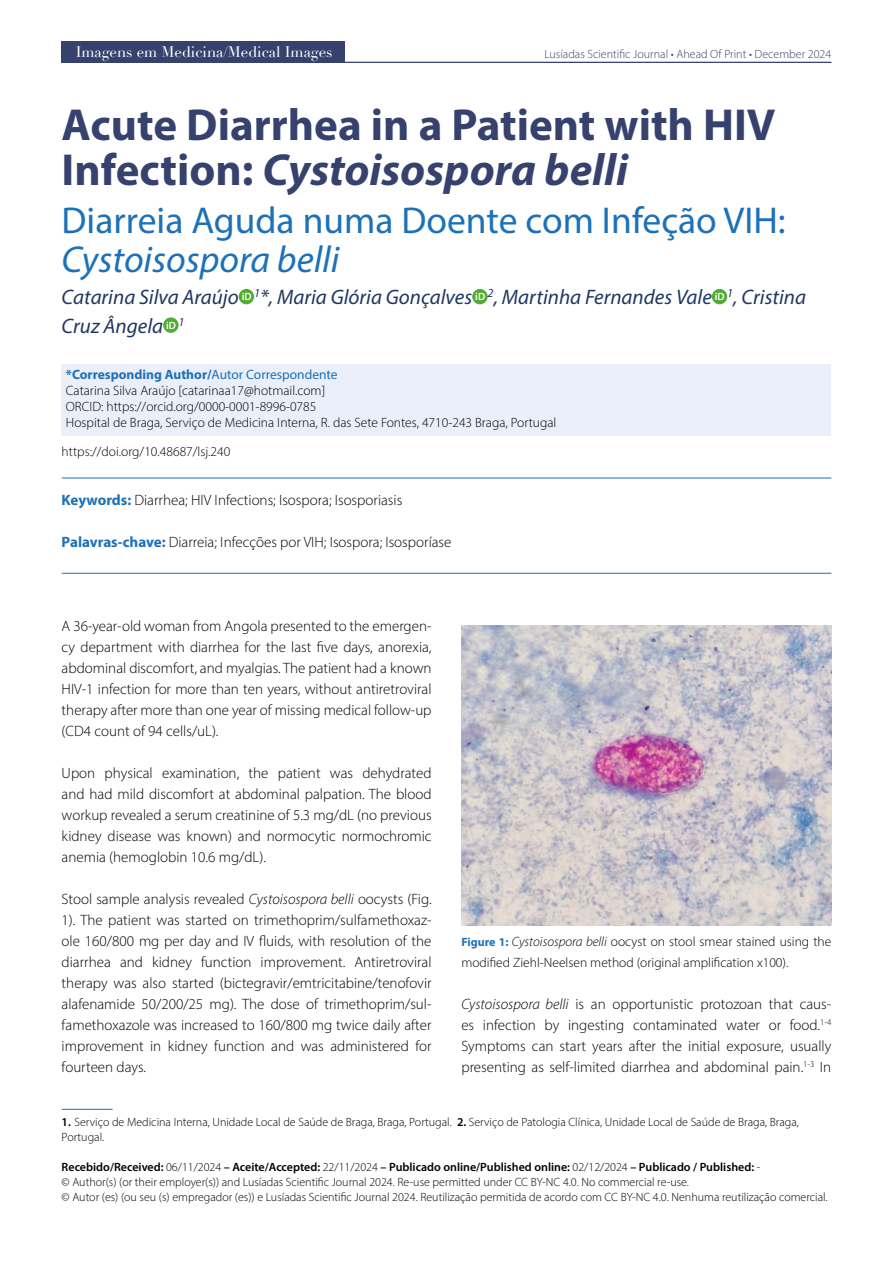
<style>
.page{position:relative;width:893px;height:1263px;background:#fff}
.page>*{position:absolute;margin:0;border:0;box-sizing:border-box;transform-origin:0 0}
.t1{font:700 45px/45px "Myriad Pro";color:#36426d}
.t2{font:37.5px "Myriad Pro";color:#1d71b8}
.t3{font:italic 37.5px "Myriad Pro";color:#1d71b8}
.t4{font:italic 21px/28.5px "Myriad Pro";color:#203663}
.t5{font:300 15px/21px "Myriad Pro";color:#000;text-align:justify}
.t6{font:15px "Didot";color:#fff}
.t7{font:300 13.5px/16.2px "Myriad Pro";color:#000}
.t8{font:300 12px/15px "Myriad Pro";color:#000}
.t9{font:300 12px "Myriad Pro";color:#36426d}
.s1{font-style:italic}
.s2{font-weight:700;color:#1d71b8}
.s3{font-weight:400;color:#1d71b8}
.s4{font-weight:700;font-size:12px;color:#1d71b8}
.s5{font-weight:600}
</style>
<div class="page">
<hr style="left:62px;top:62px;width:769px;height:1px;background:#36426d">
<div style="left:62px;top:41px;width:283px;height:21px;background:#36426d"></div>
<div style="left:62px;top:364px;width:769px;height:22px;background:#ebeff9"></div>
<div style="left:62px;top:381px;width:769px;height:22px;background:#ebeff9"></div>
<div style="left:62px;top:397px;width:769px;height:22px;background:#ebeff9"></div>
<div style="left:62px;top:413px;width:769px;height:22px;background:#ebeff9"></div>
<hr style="left:62px;top:478px;width:769px;height:1px;background:#1d71b8">
<hr style="left:62px;top:573px;width:769px;height:1px;background:#1d71b8">
<div style="left:239px;top:289px;width:15px;height:15px;background:#52ae32;border-radius:50%"></div>
<div style="left:472px;top:289px;width:16px;height:15px;background:#52ae32;border-radius:50%"></div>
<div style="left:712px;top:289px;width:15px;height:15px;background:#52ae32;border-radius:50%"></div>
<div style="left:163px;top:317px;width:16px;height:16px;background:#52ae32;border-radius:50%"></div>
<hr style="left:62px;top:1109px;width:51px;height:1px;background:#1d71b8">
<img style="left:461px;top:625px;width:370px;height:300px">
<p class="t6" style="left:76px;top:43px;width:258px">Imagens em Medicina/Medical Images</p>
<p class="t6" style="left:76px;top:43px;width:125px">Editorial/Editorial</p>
<p class="t9" style="left:544px;top:46px;width:288px">Lusíadas Scientific Journal • Ahead Of Print • December 2024</p>
<h1 class="t1" style="left:62px;top:101px;width:715px">Acute Diarrhea in a Patient with HIV<br>Infection: <span class="s1">Cystoisospora belli</span></h1>
<h2 class="t2" style="left:62px;top:197px;width:725px">Diarreia Aguda numa Doente com Infeção VIH:</h2>
<h2 class="t3" style="left:62px;top:236px;width:279px">Cystoisospora belli</h2>
<h3 class="t4" style="left:62px;top:283px;width:746px">Catarina Silva Araújo <sup>iD</sup> <sup>1</sup>*, Maria Glória Gonçalves <sup>iD</sup> <sup>2</sup>, Martinha Fernandes Vale <sup>iD</sup> <sup>1</sup>, Cristina<br>Cruz Ângela <sup>iD</sup> <sup>1</sup></h3>
<p class="t7" style="left:66px;top:366px;width:492px"><span class="s2">*Corresponding Author/</span><span class="s3">Autor Correspondente<br></span>Catarina Silva Araújo [catarinaa17@hotmail.com]<br>ORCID: https://orcid.org/0000‑0001‑8996‑0785<br>Hospital de Braga, Serviço de Medicina Interna, R. das Sete Fontes, 4710‑243 Braga, Portugal</p>
<p class="t7" style="left:62px;top:444px;width:170px">https://doi.org/10.48687/lsj.240</p>
<p class="t5" style="left:62px;top:490px;width:342px"><span class="s2">Keywords:</span> Diarrhea; HIV Infections; Isospora; Isosporiasis</p>
<p class="t5" style="left:62px;top:532px;width:391px"><span class="s2">Palavras‑chave:</span> Diarreia; Infecções por VIH; Isospora; Isosporíase</p>
<p class="t5" style="left:62px;top:616px;width:371px">A 36‑year‑old woman from Angola presented to the emergen‑ cy department with diarrhea for the last five days, anorexia, abdominal discomfort, and myalgias. The patient had a known HIV‑1 infection for more than ten years, without antiretroviral therapy after more than one year of missing medical follow‑up (CD4 count of 94 cells/uL).</p>
<p class="t5" style="left:62px;top:763px;width:371px">Upon physical examination, the patient was dehydrated and had mild discomfort at abdominal palpation. The blood workup revealed a serum creatinine of 5.3 mg/dL (no previous kidney disease was known) and normocytic normochromic anemia (hemoglobin 10.6 mg/dL).</p>
<p class="t5" style="left:62px;top:889px;width:371px">Stool sample analysis revealed <span class="s1">Cystoisospora belli</span> oocysts (Fig.<br>1). The patient was started on trimethoprim/sulfamethoxaz‑ ole 160/800 mg per day and IV fluids, with resolution of the diarrhea and kidney function improvement. Antiretroviral therapy was also started (bictegravir/emtricitabine/tenofovir alafenamide 50/200/25 mg). The dose of trimethoprim/sul‑ famethoxazole was increased to 160/800 mg twice daily after improvement in kidney function and was administered for fourteen days.</p>
<p class="t7" style="left:461px;top:931px;width:371px;line-height:21px"><span class="s4">Figure 1:</span> <span class="s1">Cystoisospora belli</span> oocyst on stool smear stained using the modified Ziehl‑Neelsen method (original amplification x100).</p>
<p class="t5" style="left:461px;top:994px;width:371px"><span class="s1">Cystoisospora belli</span> is an opportunistic protozoan that caus‑ es infection by ingesting contaminated water or food.<sup>1‑4<br></sup>Symptoms can start years after the initial exposure, usually presenting as self‑limited diarrhea and abdominal pain.<sup>1‑3</sup> In</p>
<p class="t8" style="left:62px;top:1115px;width:739px"><span class="s5">1.</span> Serviço de Medicina Interna, Unidade Local de Saúde de Braga, Braga, Portugal. <span class="s5">2.</span> Serviço de Patologia Clínica, Unidade Local de Saúde de Braga, Braga,<br>Portugal.</p>
<p class="t8" style="left:62px;top:1160px;width:767px"><span class="s5">Recebido/Received:</span> 06/11/2024 <span class="s5">– Aceite/Accepted:</span> 22/11/2024 <span class="s5">– Publicado online/Published online:</span> 02/12/2024 <span class="s5">– Publicado / Published:</span> ‑<br>© Author(s) (or their employer(s)) and Lusíadas Scientific Journal 2024. Re‑use permitted under CC BY‑NC 4.0. No commercial re‑use.<br>© Autor (es) (ou seu (s) empregador (es)) e Lusíadas Scientific Journal 2024. Reutilização permitida de acordo com CC BY‑NC 4.0. Nenhuma reutilização comercial.</p>
</div>
